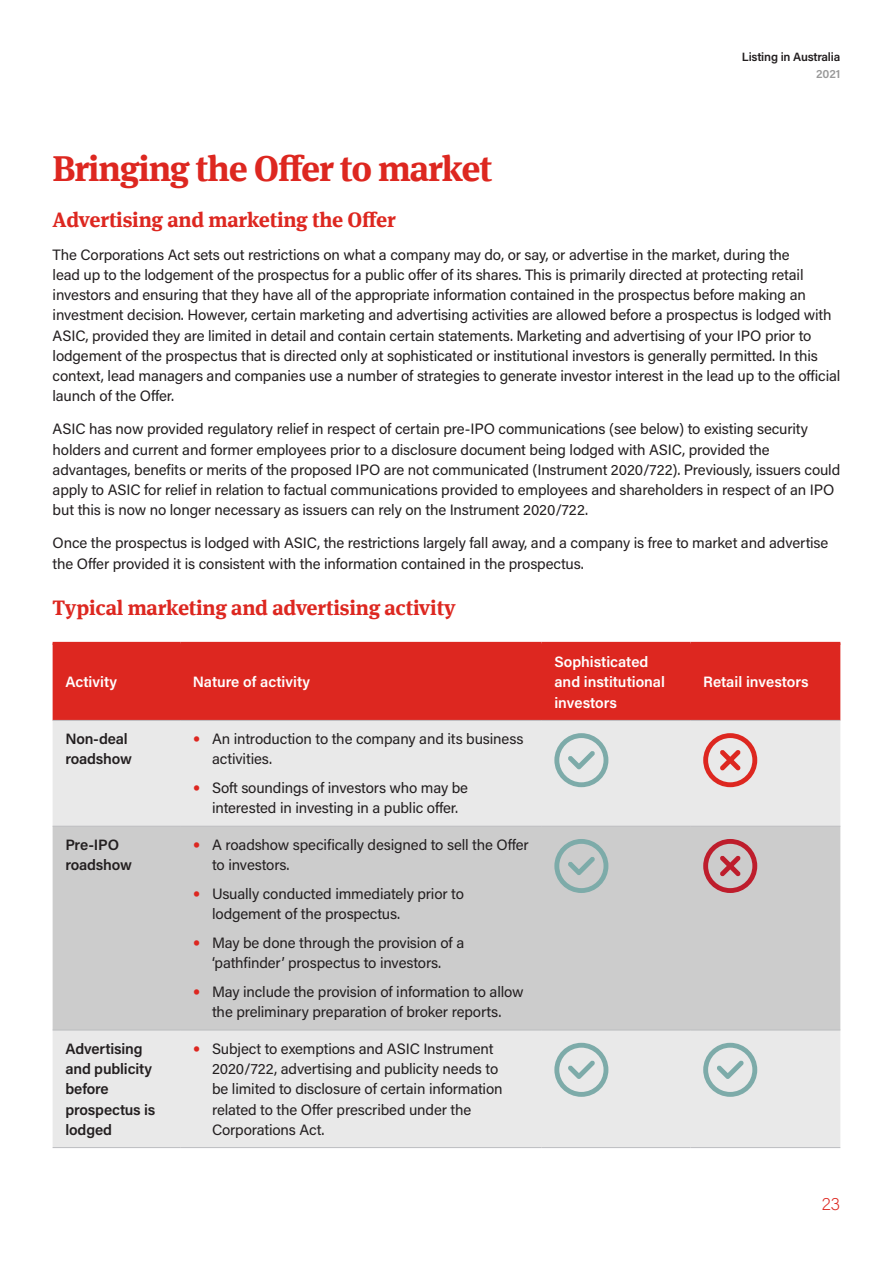
<style>
.page{position:relative;width:893px;height:1263px;background:#fff}
.page>*{position:absolute;margin:0;border:0;box-sizing:border-box;transform-origin:0 0}
.Section_titles{font:700 36px "Meta Serif Offc Pro";letter-spacing:-.03em;color:#dd2720}
.t1{font:700 21px "Meta Serif Offc Pro";letter-spacing:-.01em;color:#dd2720}
.t2{font:200 18px "Acumin Pro";color:#dd2720}
.P_body{font:15px/20.2px "Acumin Pro";letter-spacing:-.01em;color:#231f20}
.P_body-2{font:600 15px/20.2px "Acumin Pro";letter-spacing:-.01em;color:#231f20}
.t3{font:600 15px/20.2px "Acumin Pro";color:#fff}
.t4{font:600 12px "Acumin Pro";letter-spacing:-.02em;color:#231f20}
.t5{font:600 12px "Acumin Pro";color:#999}
.s1{font-family:"Meta Serif Offc Pro";color:#dd2720}
</style>
<div class="page">
<div style="left:53px;top:645px;width:787px;height:75px;background:#dd2720"></div>
<div style="left:53px;top:721px;width:787px;height:426px;background:#e9e9e9"></div>
<div style="left:53px;top:827px;width:787px;height:202px;background:#ccc"></div>
<hr style="left:53px;top:826px;width:127px;height:1px;background:#bcbdc0">
<hr style="left:180px;top:826px;width:362px;height:1px;background:#bcbdc0">
<hr style="left:542px;top:826px;width:148px;height:1px;background:#bcbdc0">
<hr style="left:690px;top:826px;width:150px;height:1px;background:#bcbdc0">
<hr style="left:53px;top:1029px;width:127px;height:1px;background:#bcbdc0">
<hr style="left:180px;top:1029px;width:362px;height:1px;background:#bcbdc0">
<hr style="left:542px;top:1029px;width:148px;height:1px;background:#bcbdc0">
<hr style="left:690px;top:1029px;width:150px;height:1px;background:#bcbdc0">
<hr style="left:53px;top:1147px;width:127px;height:1px;background:#bcbdc0">
<hr style="left:180px;top:1147px;width:362px;height:1px;background:#bcbdc0">
<hr style="left:542px;top:1147px;width:148px;height:1px;background:#bcbdc0">
<hr style="left:690px;top:1147px;width:150px;height:1px;background:#bcbdc0">
<hr style="left:53px;top:720px;width:127px;height:1px;background:#bcbdc0">
<hr style="left:180px;top:720px;width:362px;height:1px;background:#bcbdc0">
<hr style="left:542px;top:720px;width:148px;height:1px;background:#bcbdc0">
<hr style="left:690px;top:720px;width:150px;height:1px;background:#bcbdc0">
<hr style="left:53px;top:642px;width:127px;height:3px;background:#dd2720">
<hr style="left:180px;top:642px;width:362px;height:3px;background:#dd2720">
<hr style="left:542px;top:642px;width:148px;height:3px;background:#dd2720">
<hr style="left:690px;top:642px;width:150px;height:3px;background:#dd2720">
<svg style="left:554px;top:733px;width:54px;height:54px;background:#c7d5d4"></svg>
<svg style="left:703px;top:733px;width:54px;height:54px;background:#e4a8a5"></svg>
<svg style="left:554px;top:839px;width:54px;height:54px;background:#b3c1c0"></svg>
<svg style="left:703px;top:839px;width:54px;height:54px;background:#c79196"></svg>
<svg style="left:554px;top:1043px;width:54px;height:54px;background:#c7d5d4"></svg>
<svg style="left:703px;top:1043px;width:54px;height:54px;background:#c7d5d4"></svg>
<p class="Section_titles" style="left:53px;top:139px;width:441px">Bringing the Offer to market</p>
<p class="t4" style="left:742px;top:49px;width:100px">Listing in Australia</p>
<p class="t5" style="left:816px;top:65px;width:26px">2021</p>
<h1 class="t1" style="left:53px;top:202px;width:345px">Advertising and marketing the Offer</h1>
<p class="P_body" style="left:53px;top:244px;width:789px">The Corporations Act sets out restrictions on what a company may do, or say, or advertise in the market, during the<br>lead up to the lodgement of the prospectus for a public offer of its shares. This is primarily directed at protecting retail investors and ensuring that they have all of the appropriate information contained in the prospectus before making an investment decision. However, certain marketing and advertising activities are allowed before a prospectus is lodged with ASIC, provided they are limited in detail and contain certain statements. Marketing and advertising of your IPO prior to lodgement of the prospectus that is directed only at sophisticated or institutional investors is generally permitted. In this context, lead managers and companies use a number of strategies to generate investor interest in the lead up to the official launch of the Offer.</p>
<p class="P_body" style="left:53px;top:418px;width:789px">ASIC has now provided regulatory relief in respect of certain pre-IPO communications (see below) to existing security holders and current and former employees prior to a disclosure document being lodged with ASIC, provided the advantages, benefits or merits of the proposed IPO are not communicated (Instrument 2020/722). Previously, issuers could apply to ASIC for relief in relation to factual communications provided to employees and shareholders in respect of an IPO but this is now no longer necessary as issuers can rely on the Instrument 2020/722.</p>
<p class="P_body" style="left:53px;top:532px;width:777px">Once the prospectus is lodged with ASIC, the restrictions largely fall away, and a company is free to market and advertise the Offer provided it is consistent with the information contained in the prospectus.</p>
<h1 class="t1" style="left:53px;top:590px;width:404px">Typical marketing and advertising activity</h1>
<h3 class="t3" style="left:65px;top:671px;width:53px">Activity</h3>
<h3 class="t3" style="left:193px;top:671px;width:119px">Nature of activity</h3>
<p class="P_body-2" style="left:65px;top:728px;width:68px">Non-deal roadshow</p>
<p class="P_body" style="left:212px;top:728px;width:313px;text-indent:-19px"><span class="s1">•</span> An introduction to the company and its business activities.</p>
<p class="P_body" style="left:212px;top:777px;width:258px;text-indent:-19px"><span class="s1">•</span> Soft soundings of investors who may be interested in investing in a public offer.</p>
<p class="P_body-2" style="left:65px;top:834px;width:68px">Pre-IPO roadshow</p>
<p class="P_body" style="left:212px;top:834px;width:318px;text-indent:-19px"><span class="s1">•</span> A roadshow specifically designed to sell the Offer to investors.</p>
<p class="P_body" style="left:212px;top:883px;width:253px;text-indent:-19px"><span class="s1">•</span> Usually conducted immediately prior to lodgement of the prospectus.</p>
<p class="P_body" style="left:193px;top:932px;width:273px;text-align:center"><span class="s1">•</span> May be done through the provision of a ‘pathfinder’ prospectus to investors.</p>
<p class="P_body" style="left:193px;top:981px;width:332px;text-align:center"><span class="s1">•</span> May include the provision of information to allow the preliminary preparation of broker reports.</p>
<p class="P_body-2" style="left:65px;top:1038px;width:91px">Advertising and publicity before prospectus is lodged</p>
<p class="P_body" style="left:212px;top:1038px;width:292px;text-indent:-19px"><span class="s1">•</span> Subject to exemptions and ASIC Instrument 2020/722, advertising and publicity needs to be limited to disclosure of certain information related to the Offer prescribed under the Corporations Act.</p>
<h3 class="t3" style="left:554px;top:651px;width:112px">Sophisticated and institutional investors</h3>
<h3 class="t3" style="left:703px;top:671px;width:107px">Retail investors</h3>
<p class="t2" style="left:822px;top:1192px;width:20px">23</p>
</div>
